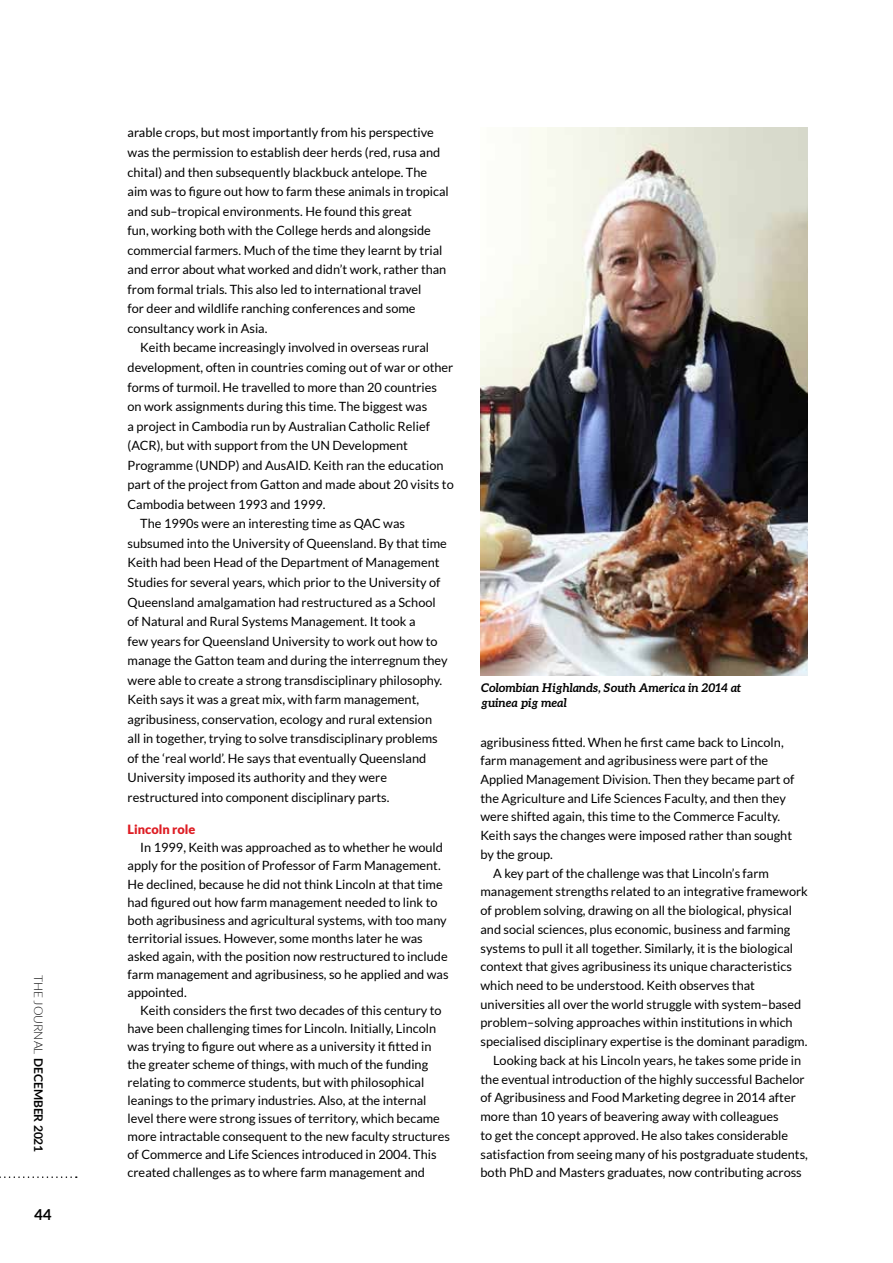
<style>
.page{position:relative;width:893px;height:1263px;background:#fff}
.page>*{position:absolute;margin:0;border:0;box-sizing:border-box;transform-origin:0 0}
.t1{font:700 15px "Aleo";color:#000}
.t2{font:12.75px/18px "Lato";color:#000}
.t3{font:900 12.75px "Lato";color:#de1d24}
.t4{font:italic 700 12px/15px "Aleo";color:#000}
.t5{font:700 12px "Lato";color:#000}
.s1{font-weight:300}
</style>
<div class="page">
<svg style="left:0;top:1176px;width:77px;height:2px"></svg>
<img style="left:480px;top:128px;width:328px;height:547px">
<p class="t5" style="left:45px;top:974px;width:179px;rotate:90deg"><span class="s1">THE JOURNAL</span> DECEMBER 2021</p>
<p class="t1" style="left:34px;top:1206px;width:19px">44</p>
<p class="t2" style="left:128px;top:124px;width:308px">arable crops, but most importantly from his perspective</p>
<p class="t2" style="left:128px;top:143px;width:314px">was the permission to establish deer herds (red, rusa and</p>
<p class="t2" style="left:128px;top:163px;width:301px">chital) and then subsequently blackbuck antelope. The</p>
<p class="t2" style="left:128px;top:182px;width:323px">aim was to figure out how to farm these animals in tropical</p>
<p class="t2" style="left:128px;top:202px;width:286px">and sub–tropical environments. He found this great</p>
<p class="t2" style="left:128px;top:221px;width:305px">fun, working both with the College herds and alongside</p>
<p class="t2" style="left:128px;top:241px;width:316px">commercial farmers. Much of the time they learnt by trial</p>
<p class="t2" style="left:128px;top:261px;width:320px">and error about what worked and didn’t work, rather than</p>
<p class="t2" style="left:128px;top:280px;width:295px">from formal trials. This also led to international travel</p>
<p class="t2" style="left:128px;top:300px;width:289px">for deer and wildlife ranching conferences and some</p>
<p class="t2" style="left:128px;top:319px;width:141px">consultancy work in Asia.</p>
<p class="t2" style="left:140px;top:339px;width:290px">Keith became increasingly involved in overseas rural</p>
<p class="t2" style="left:128px;top:358px;width:327px">development, often in countries coming out of war or other</p>
<p class="t2" style="left:128px;top:378px;width:311px">forms of turmoil. He travelled to more than 20 countries</p>
<p class="t2" style="left:128px;top:397px;width:301px">on work assignments during this time. The biggest was</p>
<p class="t2" style="left:128px;top:417px;width:304px">a project in Cambodia run by Australian Catholic Relief</p>
<p class="t2" style="left:128px;top:436px;width:282px">(ACR), but with support from the UN Development</p>
<p class="t2" style="left:128px;top:456px;width:317px">Programme (UNDP) and AusAID. Keith ran the education</p>
<p class="t2" style="left:128px;top:476px;width:328px">part of the project from Gatton and made about 20 visits to</p>
<p class="t2" style="left:128px;top:495px;width:199px">Cambodia between 1993 and 1999.</p>
<p class="t2" style="left:140px;top:515px;width:266px">The 1990s were an interesting time as QAC was</p>
<p class="t2" style="left:128px;top:534px;width:321px">subsumed into the University of Queensland. By that time</p>
<p class="t2" style="left:128px;top:554px;width:314px">Keith had been Head of the Department of Management</p>
<p class="t2" style="left:128px;top:573px;width:314px">Studies for several years, which prior to the University of</p>
<p class="t2" style="left:128px;top:593px;width:310px">Queensland amalgamation had restructured as a School</p>
<p class="t2" style="left:128px;top:612px;width:289px">of Natural and Rural Systems Management. It took a</p>
<p class="t2" style="left:128px;top:632px;width:311px">few years for Queensland University to work out how to</p>
<p class="t2" style="left:128px;top:651px;width:321px">manage the Gatton team and during the interregnum they</p>
<p class="t2" style="left:128px;top:671px;width:316px">were able to create a strong transdisciplinary philosophy.</p>
<p class="t2" style="left:128px;top:691px;width:293px">Keith says it was a great mix, with farm management,</p>
<p class="t2" style="left:128px;top:710px;width:306px">agribusiness, conservation, ecology and rural extension</p>
<p class="t2" style="left:128px;top:730px;width:312px">all in together, trying to solve transdisciplinary problems</p>
<p class="t2" style="left:128px;top:749px;width:300px">of the ‘real world’. He says that eventually Queensland</p>
<p class="t2" style="left:128px;top:769px;width:261px">University imposed its authority and they were</p>
<p class="t2" style="left:128px;top:788px;width:263px">restructured into component disciplinary parts.</p>
<p class="t3" style="left:128px;top:822px;width:69px">Lincoln role</p>
<p class="t2" style="left:128px;top:839px;width:323px;text-indent:13px">In 1999, Keith was approached as to whether he would apply for the position of Professor of Farm Management.<br>He declined, because he did not think Lincoln at that time had figured out how farm management needed to link to both agribusiness and agricultural systems, with too many territorial issues. However, some months later he was asked again, with the position now restructured to include farm management and agribusiness, so he applied and was appointed.</p>
<p class="t2" style="left:128px;top:1001px;width:324px;text-indent:13px">Keith considers the first two decades of this century to have been challenging times for Lincoln. Initially, Lincoln was trying to figure out where as a university it fitted in the greater scheme of things, with much of the funding relating to commerce students, but with philosophical leanings to the primary industries. Also, at the internal level there were strong issues of territory, which became more intractable consequent to the new faculty structures of Commerce and Life Sciences introduced in 2004. This created challenges as to where farm management and</p>
<p class="t4" style="left:481px;top:680px;width:262px">Colombian Highlands, South America in 2014 at guinea pig meal</p>
<p class="t2" style="left:480px;top:733px;width:305px">agribusiness fitted. When he first came back to Lincoln,</p>
<p class="t2" style="left:480px;top:751px;width:289px">farm management and agribusiness were part of the</p>
<p class="t2" style="left:480px;top:770px;width:316px">Applied Management Division. Then they became part of</p>
<p class="t2" style="left:480px;top:789px;width:307px">the Agriculture and Life Sciences Faculty, and then they</p>
<p class="t2" style="left:480px;top:808px;width:301px">were shifted again, this time to the Commerce Faculty.</p>
<p class="t2" style="left:480px;top:826px;width:313px">Keith says the changes were imposed rather than sought</p>
<p class="t2" style="left:480px;top:845px;width:74px">by the group.</p>
<p class="t2" style="left:493px;top:864px;width:277px">A key part of the challenge was that Lincoln’s farm</p>
<p class="t2" style="left:480px;top:883px;width:329px">management strengths related to an integrative framework</p>
<p class="t2" style="left:480px;top:901px;width:313px">of problem solving, drawing on all the biological, physical</p>
<p class="t2" style="left:480px;top:920px;width:311px">and social sciences, plus economic, business and farming</p>
<p class="t2" style="left:480px;top:939px;width:314px">systems to pull it all together. Similarly, it is the biological</p>
<p class="t2" style="left:480px;top:957px;width:313px">context that gives agribusiness its unique characteristics</p>
<p class="t2" style="left:480px;top:976px;width:276px">which need to be understood. Keith observes that</p>
<p class="t2" style="left:480px;top:995px;width:322px">universities all over the world struggle with system–based</p>
<p class="t2" style="left:480px;top:1014px;width:314px">problem–solving approaches within institutions in which</p>
<p class="t2" style="left:480px;top:1032px;width:328px">specialised disciplinary expertise is the dominant paradigm.</p>
<p class="t2" style="left:493px;top:1051px;width:310px">Looking back at his Lincoln years, he takes some pride in</p>
<p class="t2" style="left:480px;top:1070px;width:326px">the eventual introduction of the highly successful Bachelor</p>
<p class="t2" style="left:480px;top:1089px;width:317px">of Agribusiness and Food Marketing degree in 2014 after</p>
<p class="t2" style="left:480px;top:1107px;width:300px">more than 10 years of beavering away with colleagues</p>
<p class="t2" style="left:480px;top:1126px;width:309px">to get the concept approved. He also takes considerable</p>
<p class="t2" style="left:480px;top:1145px;width:329px">satisfaction from seeing many of his postgraduate students,</p>
<p class="t2" style="left:480px;top:1164px;width:323px">both PhD and Masters graduates, now contributing across</p>
</div>
